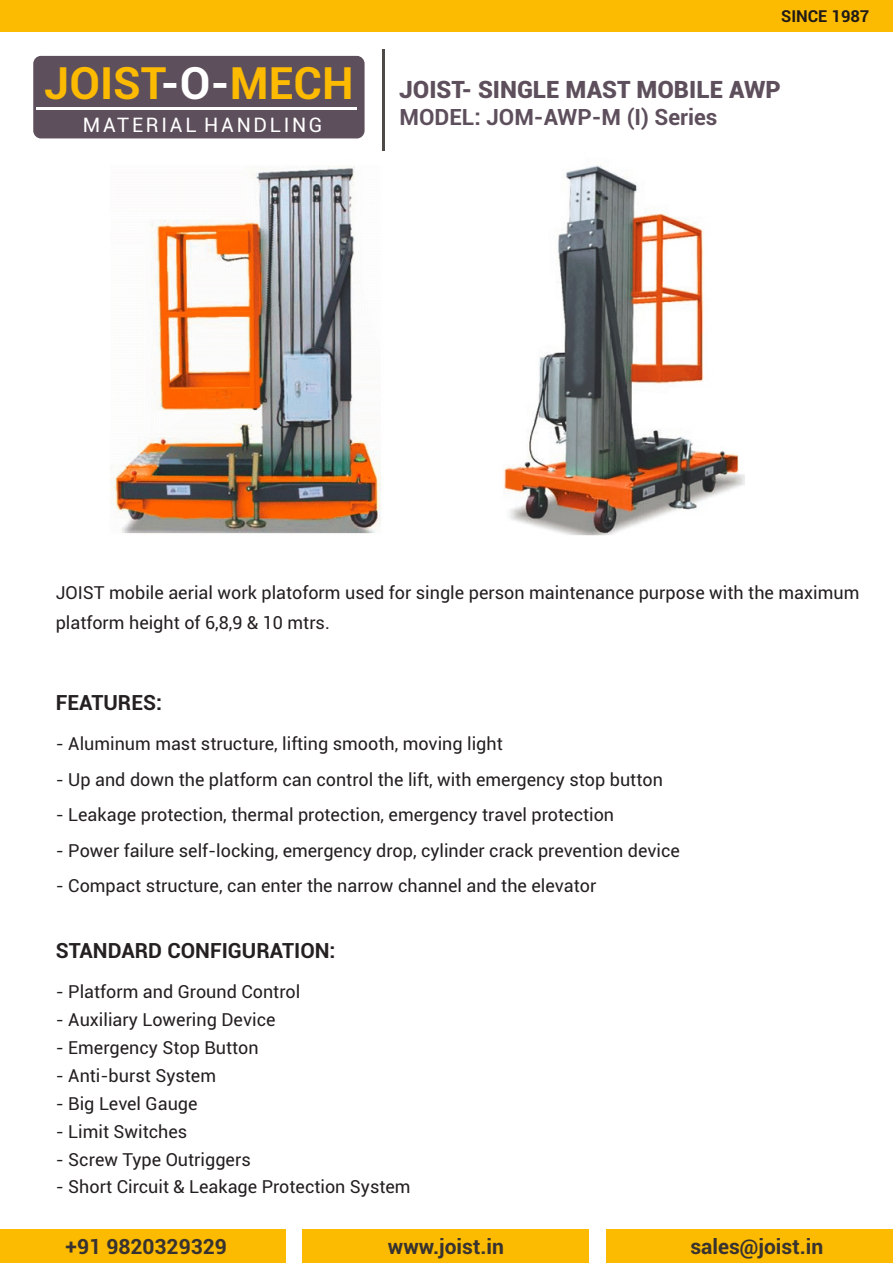
<style>
.page{position:relative;width:894px;height:1263px;background:#fff}
.page>*{position:absolute;margin:0;border:0;box-sizing:border-box;transform-origin:0 0}
.t1{font:700 44.55px "Roboto";color:#fcba00}
.t2{font:30px "Roboto";letter-spacing:.135em;color:#fff}
.t3{font:24px "Roboto Bk";color:#5e4f5c}
.t4{font:700 22.5px "Roboto";color:#5e4f5c}
.t5{font:700 21px "Roboto";color:#383330}
.t6{font:700 21px "Roboto";color:#241f21}
.t7{font:20.1px "Roboto";letter-spacing:.135em;color:#fff}
.t8{font:18px/30.6px "Roboto";color:#241f21}
.t9{font:700 16.5px "Roboto";color:#1f1a17}
.s1{color:#fff}
</style>
<div class="page">
<img style="left:503px;top:165px;width:242px;height:371px">
<div style="left:0;top:0;width:893px;height:32px;background:#fcba00"></div>
<hr style="left:382px;top:49px;width:3px;height:102px;background:#4d4a47">
<div style="left:0;top:1229px;width:286px;height:34px;background:#fcba00"></div>
<div style="left:303px;top:1229px;width:286px;height:34px;background:#fcba00"></div>
<div style="left:606px;top:1229px;width:286px;height:34px;background:#fcba00"></div>
<div style="left:33px;top:56px;width:332px;height:82px;background:#5e4f5c;border-radius:8px"></div>
<hr style="left:36px;top:107px;width:320px;height:2px;background:#fff">
<img style="left:111px;top:166px;width:270px;height:368px">
<p class="t9" style="left:781px;top:10px;width:90px">SINCE 1987</p>
<h1 class="t1" style="left:45px;top:66px;width:310px">JOIST<span class="s1">-O-</span>MECH</h1>
<p class="t7" style="left:83px;top:117px;width:241px">MATERIAL HANDLING</p>
<h3 class="t3" style="left:399px;top:80px;width:383px">JOIST- SINGLE MAST MOBILE AWP</h3>
<p class="t4" style="left:399px;top:108px;width:320px">MODEL: JOM-AWP-M (I) Series</p>
<h2 class="t2" style="left:41px;top:117px;width:360px">MATERIAL HANDLING</h2>
<p class="t8" style="left:56px;top:579px;width:805px">JOIST mobile aerial work platoform used for single person maintenance purpose with the maximum platform height of 6,8,9 &amp; 10 mtrs.</p>
<p class="t6" style="left:56px;top:694px;width:108px">FEATURES:</p>
<p class="t8" style="left:56px;top:730px;width:449px">- Aluminum mast structure, lifting smooth, moving light</p>
<p class="t8" style="left:56px;top:766px;width:609px">- Up and down the platform can control the lift, with emergency stop button</p>
<p class="t8" style="left:56px;top:801px;width:560px">- Leakage protection, thermal protection, emergency travel protection</p>
<p class="t8" style="left:56px;top:837px;width:626px">- Power failure self-locking, emergency drop, cylinder crack prevention device</p>
<p class="t8" style="left:56px;top:872px;width:542px">- Compact structure, can enter the narrow channel and the elevator</p>
<p class="t6" style="left:56px;top:942px;width:281px">STANDARD CONFIGURATION:</p>
<p class="t8" style="left:56px;top:979px;width:246px">- Platform and Ground Control</p>
<p class="t8" style="left:56px;top:1006px;width:221px">- Auxiliary Lowering Device</p>
<p class="t8" style="left:56px;top:1034px;width:204px">- Emergency Stop Button</p>
<p class="t8" style="left:56px;top:1062px;width:162px">- Anti-burst System</p>
<p class="t8" style="left:56px;top:1090px;width:143px">- Big Level Gauge</p>
<p class="t8" style="left:56px;top:1118px;width:133px">- Limit Switches</p>
<p class="t8" style="left:56px;top:1146px;width:197px">- Screw Type Outriggers</p>
<p class="t8" style="left:56px;top:1174px;width:357px">- Short Circuit &amp; Leakage Protection System</p>
<p class="t5" style="left:66px;top:1238px;width:163px">+91 9820329329</p>
<p class="t5" style="left:388px;top:1238px;width:117px">www.joist.in</p>
<p class="t5" style="left:690px;top:1238px;width:134px">sales@joist.in</p>
</div>
